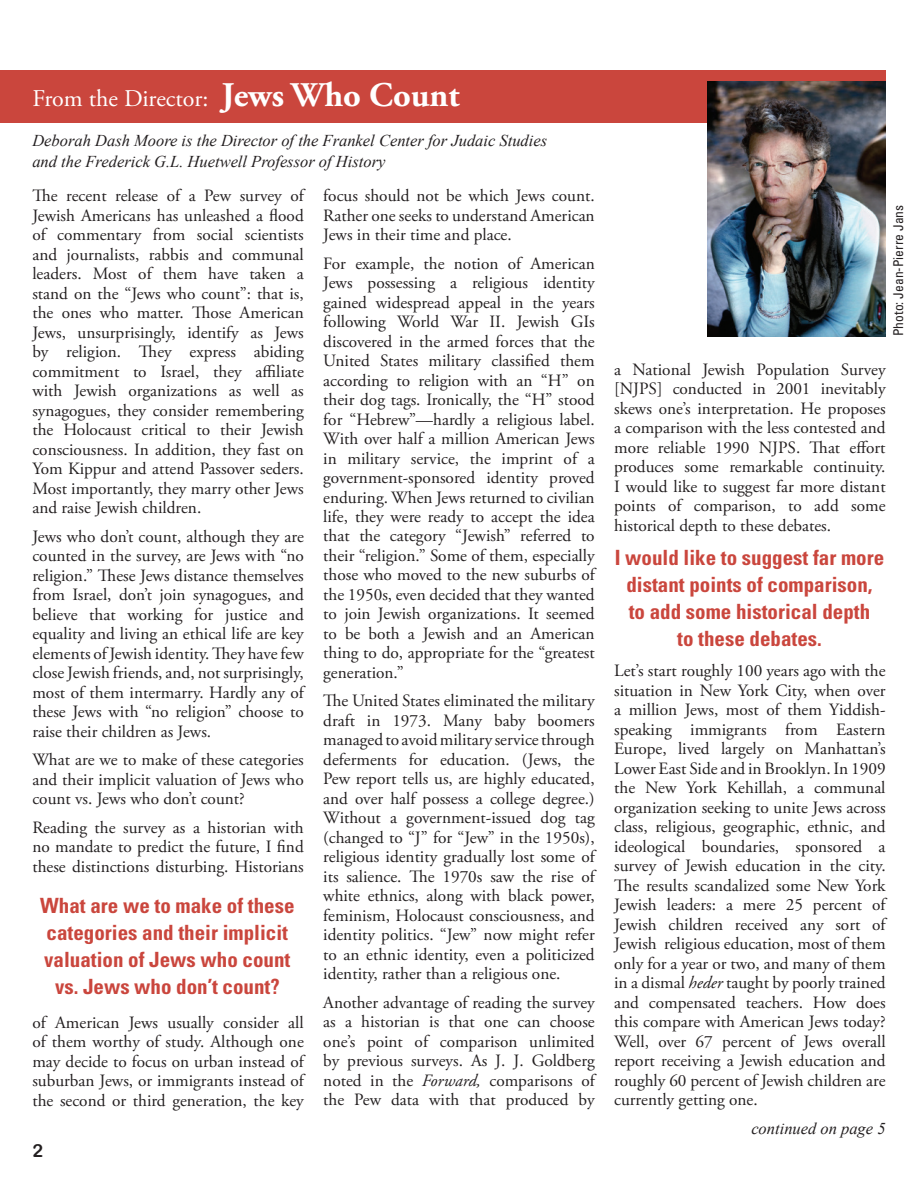
<style>
.page{position:relative;width:918px;height:1188px;background:#fff}
.page>*{position:absolute;margin:0;border:0;box-sizing:border-box;transform-origin:0 0}
.t1{font:24px "Adobe Garamond Pro";color:#fff}
.t2{font:700 condensed 21px/27px "Univers";color:#ca463d;text-align:center}
.t3{font:18px "Arial Rounded MT Bold";color:#231f20}
.t4{font:17.25px/19.5px "Adobe Garamond Pro";color:#231f20;text-align:justify}
.t5{font:italic 16.5px/21px "Times New Roman";color:#231f20}
.t6{font:condensed 13.5px "Univers";color:#231f20}
.s1{font-weight:700;font-size:34.5px}
.s2{font-style:italic}
</style>
<div class="page">
<div style="left:0;top:70px;width:886px;height:53px;background:#ca463d"></div>
<img style="left:707px;top:81px;width:179px;height:255px">
<h1 class="t1" style="left:32px;top:84px;width:429px">From the Director: <span class="s1">Jews Who Count</span></h1>
<p class="t5" style="left:32px;top:130px;width:516px">Deborah Dash Moore is the Director of the Frankel Center for Judaic Studies and the Frederick G.L. Huetwell Professor of History</p>
<p class="t4" style="left:32px;top:187px;width:273px">The recent release of a Pew survey of Jewish Americans has unleashed a flood of commentary from social scientists and journalists, rabbis and communal leaders. Most of them have taken a stand on the “Jews who count”: that is, the ones who matter. Those American Jews, unsurprisingly, identify as Jews by religion. They express abiding commitment to Israel, they affiliate with Jewish organizations as well as synagogues, they consider remembering the Holocaust critical to their Jewish consciousness. In addition, they fast on Yom Kippur and attend Passover seders.<br>Most importantly, they marry other Jews and raise Jewish children.</p>
<p class="t4" style="left:32px;top:527px;width:273px">Jews who don’t count, although they are counted in the survey, are Jews with “no religion.” These Jews distance themselves from Israel, don’t join synagogues, and believe that working for justice and equality and living an ethical life are key elements of Jewish identity. They have few close Jewish friends, and, not surprisingly, most of them intermarry. Hardly any of these Jews with “no religion” choose to raise their children as Jews.</p>
<p class="t4" style="left:32px;top:751px;width:273px">What are we to make of these categories and their implicit valuation of Jews who count vs. Jews who don’t count?</p>
<p class="t4" style="left:32px;top:818px;width:273px">Reading the survey as a historian with no mandate to predict the future, I find these distinctions disturbing. Historians</p>
<p class="t2" style="left:40px;top:892px;width:256px">What are we to make of these categories and their implicit valuation of Jews who count vs. Jews who don’t count?</p>
<p class="t4" style="left:32px;top:1013px;width:273px">of American Jews usually consider all of them worthy of study. Although one may decide to focus on urban instead of suburban Jews, or immigrants instead of the second or third generation, the key</p>
<p class="t3" style="left:32px;top:1140px;width:12px">2</p>
<p class="t4" style="left:323px;top:187px;width:273px">focus should not be which Jews count.<br>Rather one seeks to understand American Jews in their time and place.</p>
<p class="t4" style="left:323px;top:254px;width:273px">For example, the notion of American Jews possessing a religious identity gained widespread appeal in the years following World War II. Jewish GIs discovered in the armed forces that the United States military classified them according to religion with an “H” on their dog tags. Ironically, the “H” stood for “Hebrew”—hardly a religious label.<br>With over half a million American Jews in military service, the imprint of a government-sponsored identity proved enduring. When Jews returned to civilian life, they were ready to accept the idea that the category “Jewish” referred to their “religion.” Some of them, especially those who moved to the new suburbs of the 1950s, even decided that they wanted to join Jewish organizations. It seemed to be both a Jewish and an American thing to do, appropriate for the “greatest generation.”</p>
<p class="t4" style="left:323px;top:692px;width:273px">The United States eliminated the military draft in 1973. Many baby boomers managed to avoid military service through deferments for education. (Jews, the Pew report tells us, are highly educated, and over half possess a college degree.)<br>Without a government-issued dog tag (changed to “J” for “Jew” in the 1950s), religious identity gradually lost some of its salience. The 1970s saw the rise of white ethnics, along with black power, feminism, Holocaust consciousness, and identity politics. “Jew” now might refer to an ethnic identity, even a politicized identity, rather than a religious one.</p>
<p class="t4" style="left:323px;top:993px;width:273px">Another advantage of reading the survey as a historian is that one can choose one’s point of comparison unlimited by previous surveys. As J. J. Goldberg noted in the <span class="s2">Forward,</span> comparisons of the Pew data with that produced by</p>
<p class="t6" style="left:890px;top:336px;width:133px;rotate:-90deg">Photo: Jean-Pierre Jans</p>
<p class="t4" style="left:614px;top:360px;width:273px">a National Jewish Population Survey [NJPS] conducted in 2001 inevitably skews one’s interpretation. He proposes a comparison with the less contested and more reliable 1990 NJPS. That effort produces some remarkable continuity.<br>I would like to suggest far more distant points of comparison, to add some historical depth to these debates.</p>
<p class="t2" style="left:615px;top:544px;width:271px">I would like to suggest far more distant points of comparison,<br>to add some historical depth<br>to these debates.</p>
<p class="t4" style="left:614px;top:662px;width:273px">Let’s start roughly 100 years ago with the situation in New York City, when over a million Jews, most of them Yiddish&shy;speaking immigrants from Eastern Europe, lived largely on Manhattan’s Lower East Side and in Brooklyn. In 1909 the New York Kehillah, a communal organization seeking to unite Jews across class, religious, geographic, ethnic, and ideological boundaries, sponsored a survey of Jewish education in the city.<br>The results scandalized some New York Jewish leaders: a mere 25 percent of Jewish children received any sort of Jewish religious education, most of them only for a year or two, and many of them in a dismal <span class="s2">heder</span> taught by poorly trained and compensated teachers. How does this compare with American Jews today?<br>Well, over 67 percent of Jews overall report receiving a Jewish education and roughly 60 percent of Jewish children are currently getting one.</p>
<p class="t5" style="left:751px;top:1117px;width:136px">continued on page 5</p>
</div>
